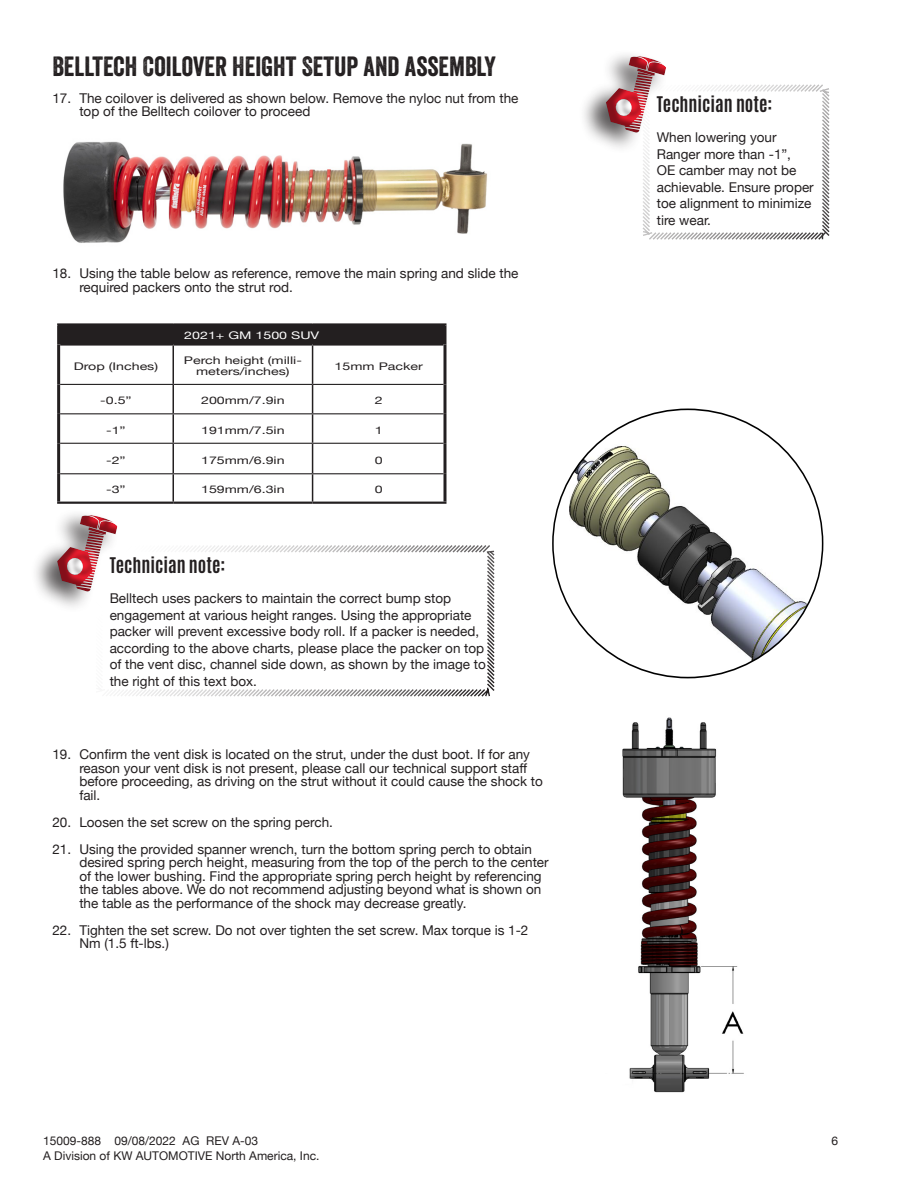
<style>
.page{position:relative;width:918px;height:1188px;background:#fff}
.page>*{position:absolute;margin:0;border:0;box-sizing:border-box;transform-origin:0 0}
.t1{font:27px "Veneer";color:#231f20}
.t2{font:700 18px "Antonio";color:#231f20}
.t3{font:13.5px/13.5px "Helvetica Neue";color:#231f20}
.t4{font:12px "Helvetica Neue";color:#231f20}
.t5{font:10.5px/10.5px "Helvetica Neue";color:#231f20;text-align:center;scale:1.35 1}
.t6{font:10.5px "Helvetica Neue";color:#fff;scale:1.35 1}
</style>
<div class="page">
<div style="left:59px;top:325px;width:386px;height:19px;background:#231f20"></div>
<hr style="left:443px;top:326px;width:3px;height:18px;background:#231f20">
<hr style="left:57px;top:344px;width:3px;height:40px;background:#231f20">
<hr style="left:443px;top:344px;width:3px;height:40px;background:#231f20">
<hr style="left:57px;top:384px;width:3px;height:30px;background:#231f20">
<hr style="left:443px;top:384px;width:3px;height:30px;background:#231f20">
<hr style="left:57px;top:414px;width:3px;height:29px;background:#231f20">
<hr style="left:443px;top:414px;width:3px;height:29px;background:#231f20">
<hr style="left:57px;top:443px;width:3px;height:31px;background:#231f20">
<hr style="left:443px;top:443px;width:3px;height:31px;background:#231f20">
<hr style="left:57px;top:474px;width:3px;height:28px;background:#231f20">
<hr style="left:443px;top:474px;width:3px;height:28px;background:#231f20">
<hr style="left:173px;top:346px;width:1px;height:38px;background:#231f20">
<hr style="left:312px;top:346px;width:1px;height:38px;background:#231f20">
<svg style="left:173px;top:385px;width:1px;height:117px"></svg>
<svg style="left:312px;top:385px;width:1px;height:117px"></svg>
<hr style="left:60px;top:384px;width:113px;height:1px;background:#231f20">
<hr style="left:173px;top:384px;width:140px;height:1px;background:#231f20">
<hr style="left:313px;top:384px;width:130px;height:1px;background:#231f20">
<hr style="left:60px;top:413px;width:113px;height:1px;background:#231f20">
<hr style="left:173px;top:413px;width:140px;height:1px;background:#231f20">
<hr style="left:313px;top:413px;width:130px;height:1px;background:#231f20">
<hr style="left:60px;top:443px;width:113px;height:1px;background:#231f20">
<hr style="left:173px;top:443px;width:140px;height:1px;background:#231f20">
<hr style="left:313px;top:443px;width:130px;height:1px;background:#231f20">
<hr style="left:60px;top:473px;width:113px;height:1px;background:#231f20">
<hr style="left:173px;top:473px;width:140px;height:1px;background:#231f20">
<hr style="left:313px;top:473px;width:130px;height:1px;background:#231f20">
<hr style="left:57px;top:502px;width:116px;height:2px;background:#231f20">
<hr style="left:173px;top:502px;width:140px;height:2px;background:#231f20">
<hr style="left:313px;top:502px;width:133px;height:2px;background:#231f20">
<hr style="left:57px;top:323px;width:116px;height:3px;background:#231f20">
<hr style="left:173px;top:323px;width:140px;height:3px;background:#231f20">
<hr style="left:313px;top:323px;width:133px;height:3px;background:#231f20">
<hr style="left:60px;top:343px;width:113px;height:3px;background:#231f20">
<hr style="left:173px;top:343px;width:140px;height:3px;background:#231f20">
<hr style="left:313px;top:343px;width:130px;height:3px;background:#231f20">
<hr style="left:57px;top:326px;width:3px;height:18px;background:#231f20">
<svg style="left:114px;top:545px;width:381px;height:152px"></svg>
<div style="left:30px;top:508px;width:89px;height:105px;background:#231f20;opacity:.73"></div>
<svg style="left:52px;top:510px;width:75px;height:87px"></svg>
<div style="left:579px;top:49px;width:88px;height:106px;background:#231f20;opacity:.73"></div>
<svg style="left:601px;top:52px;width:229px;height:188px"></svg>
<img style="left:553px;top:409px;width:270px;height:269px">
<img style="left:622px;top:717px;width:122px;height:376px">
<img style="left:63px;top:141px;width:425px;height:102px">
<p class="t1" style="left:52px;top:49px;width:445px">BELLTECH COILOVER HEIGHT SETUP AND ASSEMBLY</p>
<p class="t3" style="left:79px;top:91px;width:441px;text-indent:-27px">17. The coilover is delivered as shown below. Remove the nyloc nut from the top of the Belltech coilover to proceed</p>
<p class="t3" style="left:79px;top:266px;width:441px;text-indent:-27px">18. Using the table below as reference, remove the main spring and slide the required packers onto the strut rod.</p>
<p class="t6" style="left:184px;top:329px;width:102px">2021+ GM 1500 SUV</p>
<p class="t5" style="left:74px;top:361px;width:64px">Drop (Inches)</p>
<p class="t5" style="left:184px;top:355px;width:89px">Perch height (milli&shy;meters/inches)</p>
<p class="t5" style="left:335px;top:361px;width:67px">15mm Packer</p>
<p class="t5" style="left:100px;top:395px;width:25px">-0.5”</p>
<p class="t5" style="left:201px;top:395px;width:63px">200mm/7.9in</p>
<p class="t5" style="left:375px;top:395px;width:7px">2</p>
<p class="t5" style="left:106px;top:424px;width:16px">-1”</p>
<p class="t5" style="left:201px;top:424px;width:63px">191mm/7.5in</p>
<p class="t5" style="left:375px;top:424px;width:7px">1</p>
<p class="t5" style="left:106px;top:454px;width:16px">-2”</p>
<p class="t5" style="left:201px;top:454px;width:63px">175mm/6.9in</p>
<p class="t5" style="left:375px;top:454px;width:7px">0</p>
<p class="t5" style="left:106px;top:484px;width:16px">-3”</p>
<p class="t5" style="left:201px;top:484px;width:63px">159mm/6.3in</p>
<p class="t5" style="left:375px;top:484px;width:7px">0</p>
<p class="t2" style="left:110px;top:552px;width:117px">Technician note:</p>
<p class="t3" style="left:110px;top:590px;width:378px;line-height:16.5px">Belltech uses packers to maintain the correct bump stop engagement at various height ranges. Using the appropriate packer will prevent excessive body roll. If a packer is needed, according to the above charts, please place the packer on top of the vent disc, channel side down, as shown by the image to the right of this text box.</p>
<p class="t3" style="left:79px;top:748px;width:465px;text-indent:-27px">19. Confirm the vent disk is located on the strut, under the dust boot. If for any reason your vent disk is not present, please call our technical support staff before proceeding, as driving on the strut without it could cause the shock to fail.</p>
<p class="t3" style="left:52px;top:815px;width:282px">20. Loosen the set screw on the spring perch.</p>
<p class="t3" style="left:79px;top:842px;width:471px;text-indent:-27px">21. Using the provided spanner wrench, turn the bottom spring perch to obtain desired spring perch height, measuring from the top of the perch to the center of the lower bushing. Find the appropriate spring perch height by referencing the tables above. We do not recommend adjusting beyond what is shown on the table as the performance of the shock may decrease greatly.</p>
<p class="t3" style="left:79px;top:923px;width:451px;text-indent:-27px">22. Tighten the set screw. Do not over tighten the set screw. Max torque is 1-2<br>Nm (1.5 ft-lbs.)</p>
<p class="t2" style="left:657px;top:91px;width:117px">Technician note:</p>
<p class="t3" style="left:657px;top:129px;width:159px;line-height:16.5px">When lowering your<br>Ranger more than -1”,<br>OE camber may not be achievable. Ensure proper toe alignment to minimize tire wear.</p>
<p class="t4" style="left:43px;top:1134px;width:216px">15009-888 09/08/2022 AG REV A-03</p>
<p class="t4" style="left:832px;top:1134px;width:8px">6</p>
<p class="t4" style="left:43px;top:1148px;width:278px">A Division of KW AUTOMOTIVE North America, Inc.</p>
</div>
